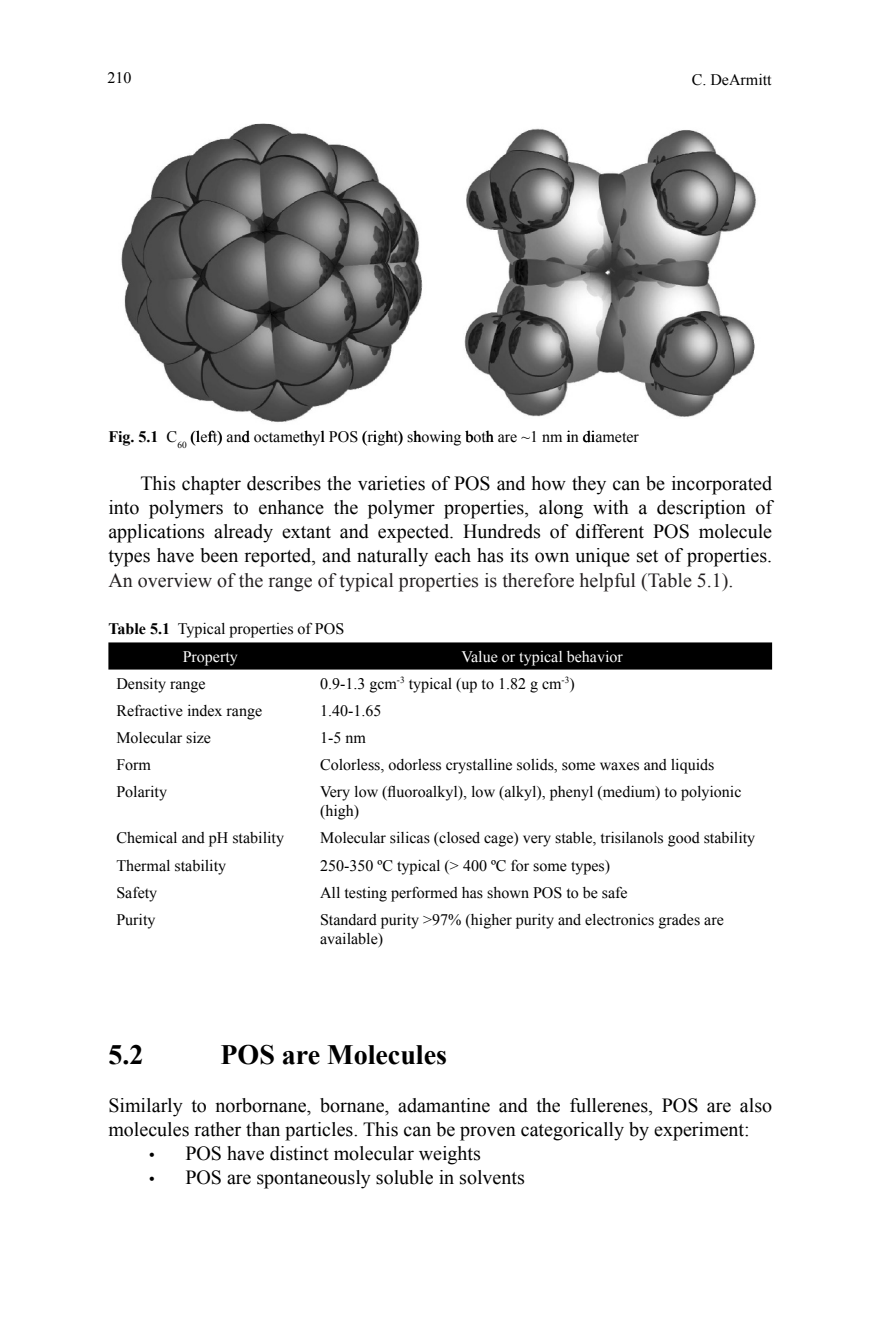
<style>
.page{position:relative;width:879px;height:1333px;background:#fff}
.page>*{position:absolute;margin:0;border:0;box-sizing:border-box;transform-origin:0 0}
.t1{font:700 28px "Times New Roman";color:#000}
.t2{font:20px/24px "Times New Roman";color:#000;text-align:justify}
.t3{font:20px "Times New Roman";color:#231f20}
.t4{font:16px/19.2px "Times New Roman";color:#000}
.t5{font:16px "Times New Roman";color:#fff}
.s1{font-weight:700}
.s2{color:#fff}
.s3{font-family:"Myriad Pro"}
</style>
<div class="page">
<div style="left:108px;top:642px;width:664px;height:27px;background:#000"></div>
<img style="left:121px;top:123px;width:635px;height:300px">
<p class="t4" style="left:107px;top:68px;width:25px">210</p>
<p class="t4" style="left:692px;top:70px;width:82px">C. DeArmitt</p>
<p class="t4" style="left:191px;top:427px;width:61px">(lf) d</p>
<p class="t4" style="left:304px;top:427px;width:22px">h l</p>
<p class="t4" style="left:362px;top:427px;width:85px">(ih) h i</p>
<p class="t4" style="left:465px;top:427px;width:30px">b h</p>
<p class="t4" style="left:566px;top:427px;width:30px">i di</p>
<p class="t4" style="left:108px;top:427px;width:532px"><span class="s1">Fig. 5.1</span> C<sub>60</sub> e t an octamet y POS r g t s ow ng ot are ~1 nm n ameter</p>
<p class="t2" style="left:108px;top:471px;width:665px;text-indent:32px">This chapter describes the varieties of POS and how they can be incorporated into polymers to enhance the polymer properties, along with a description of applications already extant and expected. Hundreds of different POS molecule types have been reported, and naturally each has its own unique set of properties.</p>
<p class="t3" style="left:108px;top:566px;width:627px">An overview of the range of typical properties is therefore helpful (Table 5.1).</p>
<p class="t4" style="left:183px;top:615px;width:163px;line-height:27px;text-indent:-74px"><span class="s1">Table 5.1</span> Typical properties of POS<br><span class="s2">Property</span></p>
<p class="t5" style="left:461px;top:647px;width:163px">Value or typical behavior</p>
<p class="t4" style="left:116px;top:673px;width:91px">Density range</p>
<p class="t4" style="left:320px;top:673px;width:256px">0.9-1.3 gcm<sup>-3</sup> typical (up to 1.82 g cm<sup>-3</sup>)</p>
<p class="t4" style="left:116px;top:700px;width:147px">Refractive index range</p>
<p class="t4" style="left:320px;top:700px;width:63px">1.40-1.65</p>
<p class="t4" style="left:116px;top:727px;width:96px">Molecular size</p>
<p class="t4" style="left:320px;top:727px;width:47px">1-5 nm</p>
<p class="t4" style="left:116px;top:755px;width:36px">Form</p>
<p class="t4" style="left:320px;top:755px;width:396px">Colorless, odorless crystalline solids, some waxes and liquids</p>
<p class="t4" style="left:116px;top:782px;width:52px">Polarity</p>
<p class="t4" style="left:320px;top:782px;width:423px">Very low (fluoroalkyl), low (alkyl), phenyl (medium) to polyionic (high)</p>
<p class="t4" style="left:116px;top:828px;width:169px">Chemical and pH stability</p>
<p class="t4" style="left:320px;top:828px;width:437px">Molecular silicas (closed cage) very stable, trisilanols good stability</p>
<p class="t4" style="left:116px;top:855px;width:111px">Thermal stability</p>
<p class="t4" style="left:320px;top:855px;width:292px">250-350 ºC typical (&gt; 400 ºC for some types)</p>
<p class="t4" style="left:116px;top:882px;width:42px">Safety</p>
<p class="t4" style="left:320px;top:882px;width:309px">All testing performed has shown POS to be safe</p>
<p class="t4" style="left:116px;top:909px;width:41px">Purity</p>
<p class="t4" style="left:320px;top:909px;width:405px">Standard purity &gt;97% (higher purity and electronics grades are available)</p>
<p class="t1" style="left:108px;top:1039px;width:36px">5.2</p>
<p class="t1" style="left:220px;top:1039px;width:228px">POS are Molecules</p>
<p class="t2" style="left:108px;top:1093px;width:665px">Similarly to norbornane, bornane, adamantine and the fullerenes, POS are also molecules rather than particles. This can be proven categorically by experiment:</p>
<p class="t2" style="left:149px;top:1141px;width:333px"><span class="s3">•</span> POS have distinct molecular weights</p>
<p class="t2" style="left:149px;top:1165px;width:377px"><span class="s3">•</span> POS are spontaneously soluble in solvents</p>
</div>
